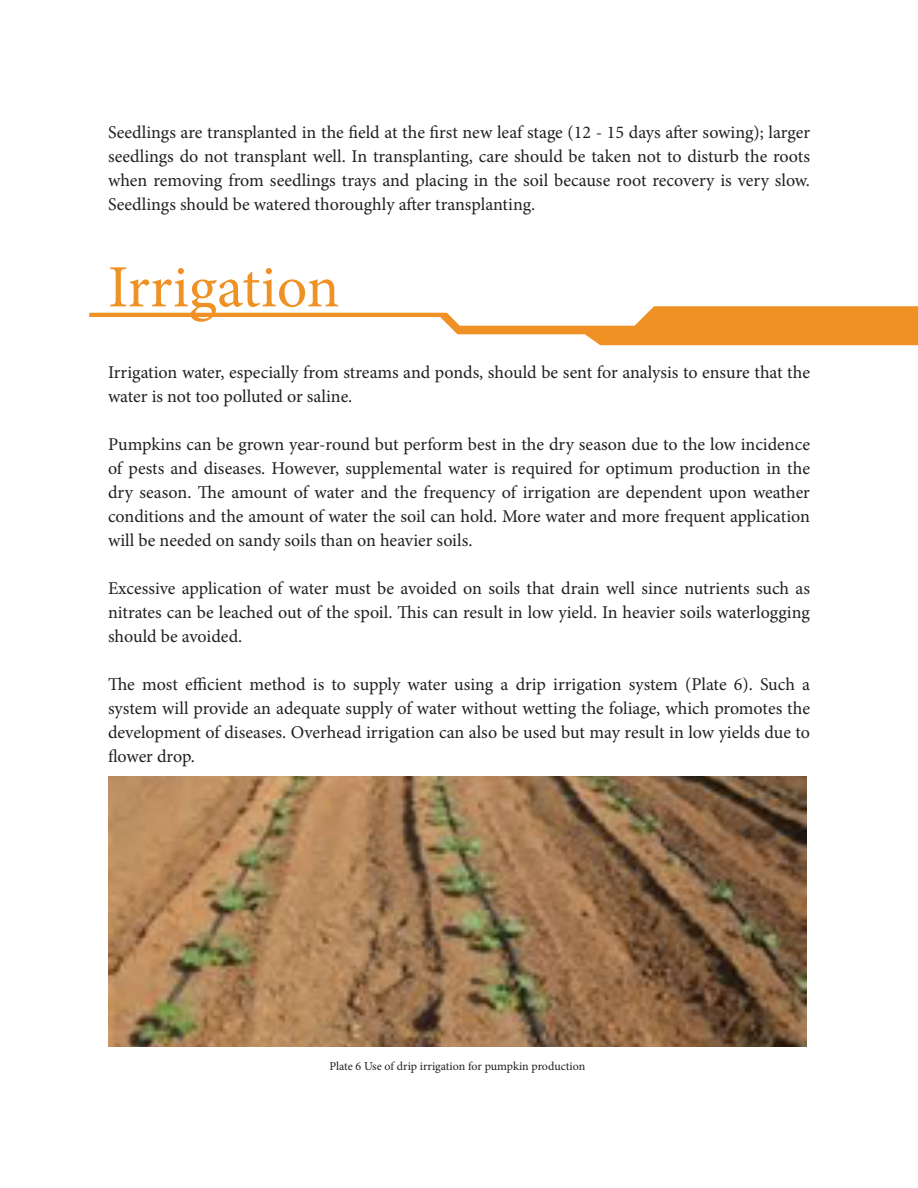
<style>
.page{position:relative;width:918px;height:1188px;background:#fff}
.page>*{position:absolute;margin:0;border:0;box-sizing:border-box;transform-origin:0 0}
.Heading{font:60px "Minion Pro";color:#ef9125}
.Paragraph_Style_1{font:18px/24px "Minion Pro";color:#231f20;text-align:justify}
.t1{font:12px "Minion Pro";color:#231f20}
</style>
<div class="page">
<svg style="left:89px;top:306px;width:829px;height:39px"></svg>
<img style="left:108px;top:777px;width:699px;height:270px">
<p class="Paragraph_Style_1" style="left:108px;top:121px;width:704px">Seedlings are transplanted in the field at the first new leaf stage (12 - 15 days after sowing); larger seedlings do not transplant well. In transplanting, care should be taken not to disturb the roots when removing from seedlings trays and placing in the soil because root recovery is very slow.<br>Seedlings should be watered thoroughly after transplanting.</p>
<p class="Heading" style="left:108px;top:247px;width:233px">Irrigation</p>
<p class="Paragraph_Style_1" style="left:108px;top:361px;width:704px">Irrigation water, especially from streams and ponds, should be sent for analysis to ensure that the water is not too polluted or saline.</p>
<p class="Paragraph_Style_1" style="left:108px;top:433px;width:704px">Pumpkins can be grown year-round but perform best in the dry season due to the low incidence of pests and diseases. However, supplemental water is required for optimum production in the dry season. The amount of water and the frequency of irrigation are dependent upon weather conditions and the amount of water the soil can hold. More water and more frequent application will be needed on sandy soils than on heavier soils.</p>
<p class="Paragraph_Style_1" style="left:108px;top:577px;width:704px">Excessive application of water must be avoided on soils that drain well since nutrients such as nitrates can be leached out of the spoil. This can result in low yield. In heavier soils waterlogging should be avoided.</p>
<p class="Paragraph_Style_1" style="left:108px;top:673px;width:704px">The most efficient method is to supply water using a drip irrigation system (Plate 6). Such a system will provide an adequate supply of water without wetting the foliage, which promotes the development of diseases. Overhead irrigation can also be used but may result in low yields due to flower drop.</p>
<p class="t1" style="left:329px;top:1058px;width:258px">Plate 6 Use of drip irrigation for pumpkin production</p>
</div>
